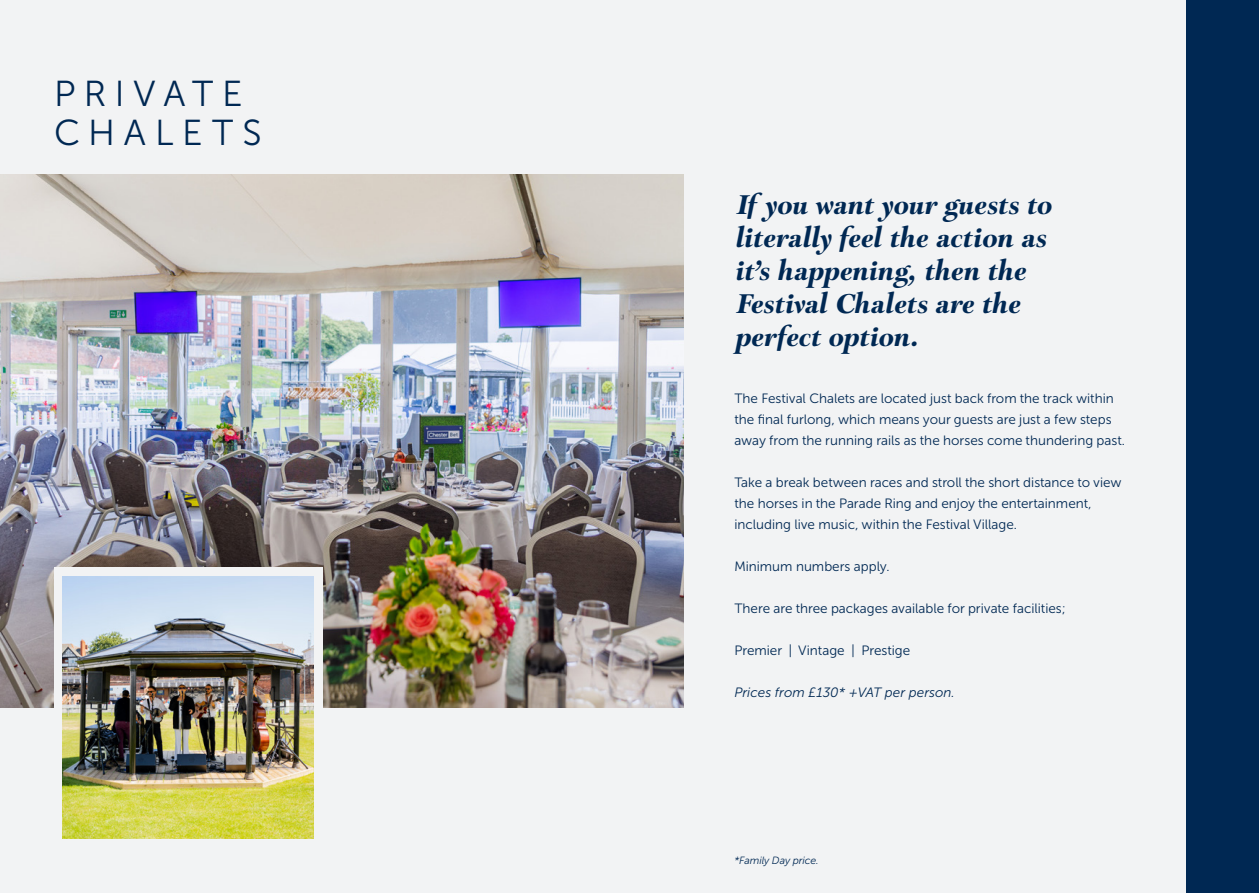
<style>
.page{position:relative;width:1259px;height:893px;background:#f2f3f4}
.page>*{position:absolute;margin:0;border:0;box-sizing:border-box;transform-origin:0 0}
.t1{font:36px "Museo Sans Cyrl 300";letter-spacing:.24em;color:#002853}
.t2{font:700 27px/33px "Park Lane";letter-spacing:.015em;color:#002853}
.t3{font:13.5px/21px "Museo Sans Cyrl 300";color:#002853}
.t4{font:italic 13.5px "Museo Sans 300";color:#002853}
.t5{font:italic 10.5px "Museo Sans 300";letter-spacing:-.005em;color:#002853}
</style>
<div class="page">
<img style="left:0;top:174px;width:683px;height:534px">
<div style="left:54px;top:567px;width:269px;height:146px;background:#f2f3f4"></div>
<img style="left:63px;top:577px;width:251px;height:262px">
<div style="left:1186px;top:0;width:73px;height:893px;background:#002853"></div>
<p class="t1" style="left:54px;top:75px;width:190px">PRIVATE</p>
<p class="t1" style="left:54px;top:114px;width:209px">CHALETS</p>
<p class="t2" style="left:734px;top:190px;width:317px">If you want your guests to literally feel the action as</p>
<p class="t2" style="left:734px;top:256px;width:292px">it’s happening, then the</p>
<p class="t2" style="left:734px;top:289px;width:286px">Festival Chalets are the</p>
<p class="t2" style="left:734px;top:322px;width:185px">perfect option.</p>
<p class="t3" style="left:734px;top:388px;width:392px">The Festival Chalets are located just back from the track within the final furlong, which means your guests are just a few steps away from the running rails as the horses come thundering past.</p>
<p class="t3" style="left:734px;top:472px;width:389px">Take a break between races and stroll the short distance to view the horses in the Parade Ring and enjoy the entertainment, including live music, within the Festival Village.</p>
<p class="t3" style="left:734px;top:556px;width:157px">Minimum numbers apply.</p>
<p class="t3" style="left:734px;top:598px;width:333px">There are three packages available for private facilities;</p>
<p class="t3" style="left:734px;top:640px;width:177px">Premier | Vintage | Prestige</p>
<p class="t4" style="left:734px;top:685px;width:222px">Prices from £130* +VAT per person.</p>
<p class="t5" style="left:734px;top:854px;width:86px">*Family Day price.</p>
</div>
